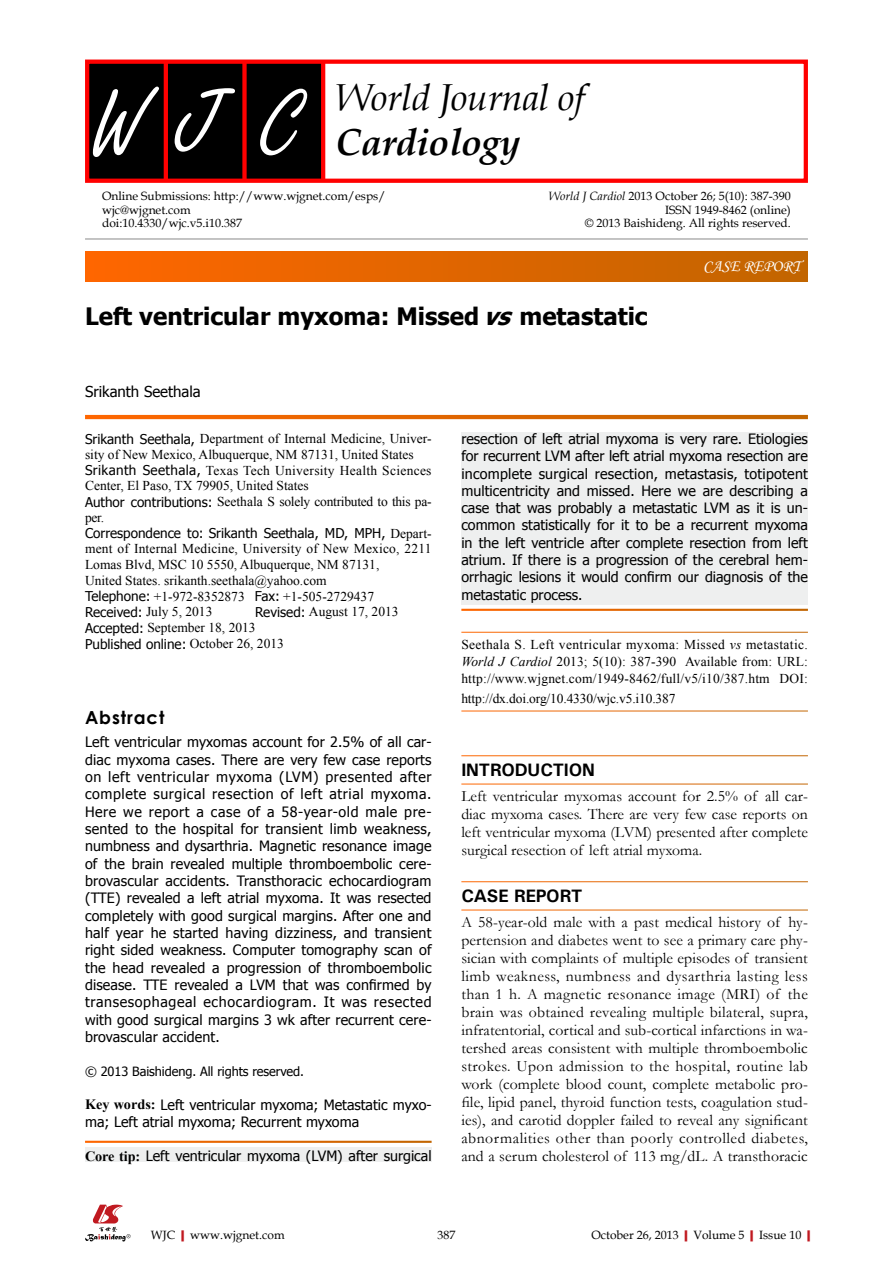
<style>
.page{position:relative;width:893px;height:1263px;background:#fff}
.page>*{position:absolute;margin:0;border:0;box-sizing:border-box;transform-origin:0 0}
.t1{font:97.5px "Freestyle Script";color:#fff}
.t2{font:italic 37.5px "Book Antiqua";letter-spacing:-.01em;color:#000}
.t3{font:italic 700 37.5px "Book Antiqua";letter-spacing:-.01em;color:#000}
.t4{font:700 24px "Tahoma";color:#000}
.t5{font:700 18px "Univers";letter-spacing:-.01em;color:#000}
.t6{font:700 18px "Century Gothic";letter-spacing:.05em;color:#000}
.t7{font:16.5px "Monotype Corsiva";color:#fff}
.t8{font:15.75px/18px "Garamond";color:#000;text-align:justify}
.t9{font:15px "Tahoma";color:#000}
.t10{font:14.25px/17.4px "Tahoma";color:#000;text-align:justify}
.t11{font:13.5px/15.8px "Times New Roman";color:#000}
.t12{font:13.5px "Tahoma";color:#000}
.t13{font:12.75px "Tahoma";letter-spacing:-.005em;color:#000}
.t14{font:12px/13.5px "Book Antiqua";color:#000}
.s1{font-style:italic}
.s2{font-family:"Tahoma"}
.s3{font-family:"Times New Roman"}
.s4{font-family:"Times New Roman";font-weight:700}
.s5{font-weight:700;color:#c01920}
</style>
<div class="page">
<div style="left:461px;top:432px;width:347px;height:172px;background:#eeefef"></div>
<div style="left:85px;top:1147px;width:347px;height:15px;background:#eeefef"></div>
<div style="left:85px;top:252px;width:723px;height:29px;background:linear-gradient(to right,#f60,#c16500)"></div>
<hr style="left:85px;top:239px;width:723px;height:1px;background:#898989">
<svg style="left:85px;top:415px;width:723px;height:4px;background:#e06500"></svg>
<div style="left:87px;top:61px;width:236px;height:121px;background:#000"></div>
<hr style="left:164px;top:61px;width:4px;height:121px;background:#f00">
<div style="left:242px;top:61px;width:5px;height:121px;background:#f00"></div>
<hr style="left:321px;top:61px;width:4px;height:121px;background:#f00">
<div style="left:85px;top:60px;width:723px;height:123px;border:4px solid #f00"></div>
<svg style="left:85px;top:1204px;width:46px;height:37px"></svg>
<h2 class="t2" style="left:336px;top:71px;width:250px">World Journal of</h2>
<h1 class="t1" style="left:91px;top:71px;width:212px">WJC</h1>
<h2 class="t3" style="left:336px;top:116px;width:186px">Cardiology</h2>
<p class="t14" style="left:102px;top:189px;width:285px">Online Submissions: http://www.wjgnet.com/esps/ wjc@wjgnet.com<br>doi:10.4330/wjc.v5.i10.387</p>
<p class="t14" style="left:549px;top:189px;width:243px;text-align:right"><span class="s1">World J Cardiol</span> 2013 October 26; 5(10): 387-390<br>ISSN 1949-8462 (online)<br>© 2013 Baishideng. All rights reserved.</p>
<h3 class="t4" style="left:85px;top:299px;width:564px">Left ventricular myxoma: Missed <span class="s1">vs</span> metastatic</h3>
<p class="t7" style="left:703px;top:256px;width:99px">CASE REPORT</p>
<p class="t9" style="left:85px;top:382px;width:117px">Srikanth Seethala</p>
<p class="t11" style="left:85px;top:430px;width:348px"><span class="s2">Srikanth Seethala,</span> Department of Internal Medicine, Univer&shy;sity of New Mexico, Albuquerque, NM 87131, United States <span class="s2">Srikanth Seethala,</span> Texas Tech University Health Sciences Center, El Paso, TX 79905, United States<br><span class="s2">Author contributions:</span> Seethala S solely contributed to this pa&shy;per.</p>
<p class="t12" style="left:85px;top:524px;width:348px">Correspondence to: Srikanth Seethala, MD, MPH, <span class="s3">Depart-</span></p>
<p class="t11" style="left:85px;top:541px;width:348px">ment of Internal Medicine, University of New Mexico, 2211<br>Lomas Blvd, MSC 10 5550, Albuquerque, NM 87131,<br>United States. srikanth.seethala@yahoo.com<br><span class="s2">Telephone:</span> +1-972-8352873 <span class="s2">Fax:</span> +1-505-2729437<br><span class="s2">Received:</span> July 5, 2013</p>
<p class="t11" style="left:85px;top:604px;width:315px;text-indent:170px"><span class="s2">Revised:</span> August 17, 2013<br><span class="s2">Accepted:</span> September 18, 2013</p>
<p class="t12" style="left:85px;top:635px;width:200px">Published online: <span class="s3">October 26, 2013</span></p>
<p class="t6" style="left:85px;top:703px;width:81px">Abstract</p>
<p class="t10" style="left:85px;top:733px;width:348px">Left ventricular myxomas account for 2.5% of all car&shy;diac myxoma cases. There are very few case reports on left ventricular myxoma (LVM) presented after complete surgical resection of left atrial myxoma.<br>Here we report a case of a 58-year-old male pre&shy;sented to the hospital for transient limb weakness, numbness and dysarthria. Magnetic resonance image of the brain revealed multiple thromboembolic cere&shy;brovascular accidents. Transthoracic echocardiogram (TTE) revealed a left atrial myxoma. It was resected completely with good surgical margins. After one and half year he started having dizziness, and transient right sided weakness. Computer tomography scan of the head revealed a progression of thromboembolic disease. TTE revealed a LVM that was confirmed by transesophageal echocardiogram. It was resected with good surgical margins 3 wk after recurrent cere&shy;brovascular accident.</p>
<p class="t13" style="left:85px;top:1062px;width:221px">© 2013 Baishideng. All rights reserved.</p>
<p class="t10" style="left:85px;top:1095px;width:348px"><span class="s4">Key words:</span> Left ventricular myxoma; Metastatic myxo&shy;ma; Left atrial myxoma; Recurrent myxoma</p>
<p class="t10" style="left:85px;top:1147px;width:348px"><span class="s4">Core tip:</span> Left ventricular myxoma (LVM) after surgical</p>
<p class="t10" style="left:461px;top:430px;width:348px">resection of left atrial myxoma is very rare. Etiologies for recurrent LVM after left atrial myxoma resection are incomplete surgical resection, metastasis, totipotent multicentricity and missed. Here we are describing a case that was probably a metastatic LVM as it is un&shy;common statistically for it to be a recurrent myxoma in the left ventricle after complete resection from left atrium. If there is a progression of the cerebral hem&shy;orrhagic lesions it would confirm our diagnosis of the metastatic process.</p>
<p class="t11" style="left:461px;top:635px;width:348px;line-height:17.2px;text-align:justify">Seethala S. Left ventricular myxoma: Missed <span class="s1">vs</span> metastatic.<br><span class="s1">World J Cardiol</span> 2013; 5(10): 387-390 Available from: URL: http://www.wjgnet.com/1949-8462/full/v5/i10/387.htm DOI:</p>
<p class="t11" style="left:461px;top:690px;width:216px">http://dx.doi.org/10.4330/wjc.v5.i10.387</p>
<p class="t5" style="left:461px;top:759px;width:135px">INTRODUCTION</p>
<p class="t8" style="left:461px;top:787px;width:348px">Left ventricular myxomas account for 2.5% of all car&shy;diac myxoma cases. There are very few case reports on left ventricular myxoma (LVM) presented after complete surgical resection of left atrial myxoma.</p>
<p class="t5" style="left:461px;top:885px;width:123px">CASE REPORT</p>
<p class="t8" style="left:461px;top:913px;width:348px">A 58-year-old male with a past medical history of hy&shy;pertension and diabetes went to see a primary care phy&shy;sician with complaints of multiple episodes of transient limb weakness, numbness and dysarthria lasting less than 1 h. A magnetic resonance image (MRI) of the brain was obtained revealing multiple bilateral, supra, infratentorial, cortical and sub-cortical infarctions in wa&shy;tershed areas consistent with multiple thromboembolic strokes. Upon admission to the hospital, routine lab work (complete blood count, complete metabolic pro&shy;file, lipid panel, thyroid function tests, coagulation stud&shy;ies), and carotid doppler failed to reveal any significant abnormalities other than poorly controlled diabetes, and a serum cholesterol of 113 mg/dL. A transthoracic</p>
<p class="t14" style="left:151px;top:1227px;width:135px">WJC<span class="s5">|</span>www.wjgnet.com</p>
<p class="t14" style="left:437px;top:1227px;width:19px">387</p>
<p class="t14" style="left:591px;top:1227px;width:226px">October 26, 2013<span class="s5">|</span>Volume 5<span class="s5">|</span>Issue 10<span class="s5">|</span></p>
</div>
